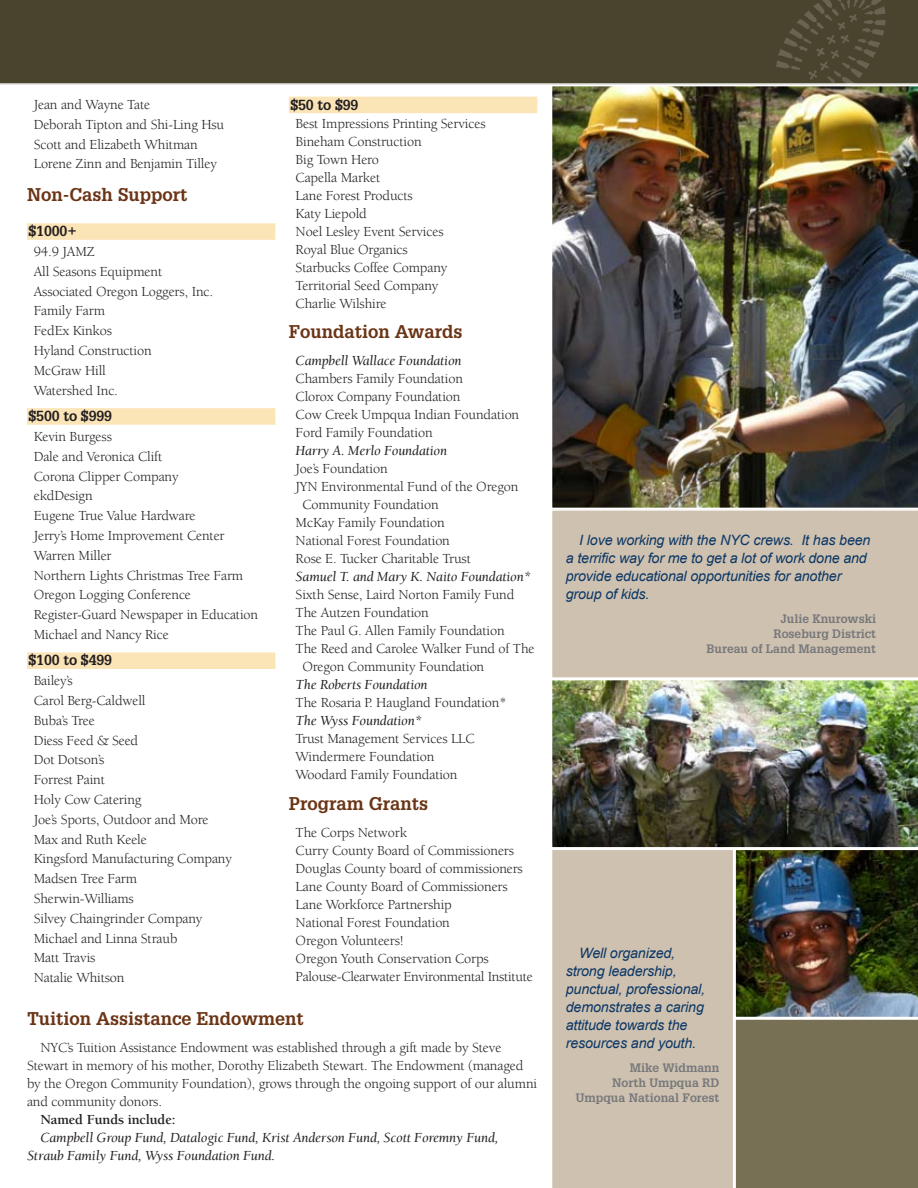
<style>
.page{position:relative;width:918px;height:1188px;background:#fff}
.page>*{position:absolute;margin:0;border:0;box-sizing:border-box;transform-origin:0 0}
.t1{font:700 18px "Glypha";color:#6b3415}
.t2{font:14.25px/19.8px "Berkeley";letter-spacing:-.01em;color:#231f20}
.t3{font:italic 14.25px/18px "Arial";letter-spacing:-.01em;color:#0c3765}
.t4{font:italic 14.25px/18px "Berkeley";letter-spacing:-.01em;color:#231f20}
.t5{font:700 14.25px "Glypha";letter-spacing:-.01em;color:#231f20}
.t6{font:700 14.25px "Berkeley";letter-spacing:-.01em;color:#231f20}
.t7{font:700 12px/15px "Glypha";color:#77787b;text-align:right}
</style>
<div class="page">
<img style="left:552px;top:680px;width:366px;height:168px">
<img style="left:552px;top:86px;width:366px;height:422px">
<div style="left:0;top:0;width:918px;height:85px;background:#49442e"></div>
<div style="left:27px;top:223px;width:248px;height:17px;background:#fbe4b6"></div>
<div style="left:27px;top:408px;width:248px;height:17px;background:#fbe4b6"></div>
<div style="left:27px;top:652px;width:248px;height:17px;background:#fbe4b6"></div>
<div style="left:289px;top:97px;width:248px;height:16px;background:#fbe4b6"></div>
<div style="left:552px;top:850px;width:181px;height:338px;background:#cec1b0"></div>
<div style="left:551px;top:509px;width:367px;height:169px;background:#cec1b0"></div>
<img style="left:735px;top:850px;width:183px;height:338px">
<p class="t2" style="left:34px;top:95px;width:192px">Jean and Wayne Tate<br>Deborah Tipton and Shi-Ling Hsu<br>Scott and Elizabeth Whitman<br>Lorene Zinn and Benjamin Tilley</p>
<p class="t1" style="left:27px;top:183px;width:162px">Non-Cash Support</p>
<p class="t5" style="left:28px;top:222px;width:50px">$1000+</p>
<p class="t2" style="left:34px;top:242px;width:181px">94.9 JAMZ<br>All Seasons Equipment<br>Associated Oregon Loggers, Inc.<br>Family Farm<br>FedEx Kinkos<br>Hyland Construction<br>McGraw Hill<br>Watershed Inc.</p>
<p class="t5" style="left:28px;top:407px;width:85px">$500 to $999</p>
<p class="t2" style="left:34px;top:427px;width:226px">Kevin Burgess<br>Dale and Veronica Clift<br>Corona Clipper Company<br>ekdDesign<br>Eugene True Value Hardware<br>Jerry’s Home Improvement Center<br>Warren Miller<br>Northern Lights Christmas Tree Farm<br>Oregon Logging Conference<br>Register-Guard Newspaper in Education<br>Michael and Nancy Rice</p>
<p class="t5" style="left:28px;top:652px;width:85px">$100 to $499</p>
<p class="t2" style="left:34px;top:671px;width:200px">Bailey’s<br>Carol Berg-Caldwell<br>Buba’s Tree<br>Diess Feed &amp; Seed<br>Dot Dotson’s<br>Forrest Paint<br>Holy Cow Catering<br>Joe’s Sports, Outdoor and More<br>Max and Ruth Keele<br>Kingsford Manufacturing Company<br>Madsen Tree Farm<br>Sherwin-Williams<br>Silvey Chaingrinder Company<br>Michael and Linna Straub<br>Matt Travis<br>Natalie Whitson</p>
<p class="t5" style="left:290px;top:96px;width:70px">$50 to $99</p>
<p class="t2" style="left:296px;top:114px;width:191px;line-height:18px">Best Impressions Printing Services<br>Bineham Construction<br>Big Town Hero<br>Capella Market<br>Lane Forest Products<br>Katy Liepold<br>Noel Lesley Event Services<br>Royal Blue Organics<br>Starbucks Coffee Company<br>Territorial Seed Company<br>Charlie Wilshire</p>
<p class="t1" style="left:289px;top:321px;width:175px">Foundation Awards</p>
<p class="t4" style="left:296px;top:352px;width:167px">Campbell Wallace Foundation</p>
<p class="t2" style="left:296px;top:370px;width:225px;line-height:18px">Chambers Family Foundation<br>Clorox Company Foundation<br>Cow Creek Umpqua Indian Foundation<br>Ford Family Foundation</p>
<p class="t4" style="left:296px;top:442px;width:153px">Harry A. Merlo Foundation</p>
<p class="t2" style="left:296px;top:459px;width:94px">Joe’s Foundation</p>
<p class="t2" style="left:296px;top:477px;width:224px">JYN Environmental Fund of the Oregon</p>
<p class="t2" style="left:302px;top:495px;width:138px">Community Foundation</p>
<p class="t2" style="left:296px;top:513px;width:151px">McKay Family Foundation</p>
<p class="t2" style="left:296px;top:531px;width:156px">National Forest Foundation</p>
<p class="t2" style="left:296px;top:549px;width:177px">Rose E. Tucker Charitable Trust</p>
<p class="t4" style="left:296px;top:568px;width:237px">Samuel T. and Mary K. Naito Foundation*</p>
<p class="t2" style="left:296px;top:585px;width:220px">Sixth Sense, Laird Norton Family Fund</p>
<p class="t2" style="left:296px;top:603px;width:135px">The Autzen Foundation</p>
<p class="t2" style="left:296px;top:621px;width:211px">The Paul G. Allen Family Foundation</p>
<p class="t2" style="left:296px;top:639px;width:240px">The Reed and Carolee Walker Fund of The</p>
<p class="t2" style="left:302px;top:657px;width:183px">Oregon Community Foundation</p>
<p class="t4" style="left:296px;top:676px;width:134px">The Roberts Foundation</p>
<p class="t2" style="left:296px;top:693px;width:212px">The Rosaria P. Haugland Foundation*</p>
<p class="t4" style="left:296px;top:712px;width:128px">The Wyss Foundation*</p>
<p class="t2" style="left:296px;top:730px;width:181px;line-height:18px">Trust Management Services LLC<br>Windermere Foundation<br>Woodard Family Foundation</p>
<p class="t1" style="left:289px;top:792px;width:141px">Program Grants</p>
<p class="t2" style="left:296px;top:824px;width:239px;line-height:18px">The Corps Network<br>Curry County Board of Commissioners<br>Douglas County board of commissioners<br>Lane County Board of Commissioners<br>Lane Workforce Partnership<br>National Forest Foundation<br>Oregon Volunteers!<br>Oregon Youth Conservation Corps<br>Palouse-Clearwater Environmental Institute</p>
<p class="t1" style="left:27px;top:1008px;width:278px">Tuition Assistance Endowment</p>
<p class="t2" style="left:27px;top:1039px;width:512px;line-height:18px;text-indent:13px">NYC’s Tuition Assistance Endowment was established through a gift made by Steve Stewart in memory of his mother, Dorothy Elizabeth Stewart. The Endowment (managed by the Oregon Community Foundation), grows through the ongoing support of our alumni and community donors.</p>
<p class="t6" style="left:40px;top:1112px;width:137px">Named Funds include:</p>
<p class="t4" style="left:27px;top:1129px;width:473px;text-indent:13px">Campbell Group Fund, Datalogic Fund, Krist Anderson Fund, Scott Foremny Fund,<br>Straub Family Fund, Wyss Foundation Fund.</p>
<p class="t3" style="left:566px;top:531px;width:306px;text-indent:13px">I love working with the NYC crews. It has been a terrific way for me to get a lot of work done and provide educational opportunities for another group of kids.</p>
<p class="t7" style="left:707px;top:611px;width:171px">Julie Knurowski<br>Roseburg District<br>Bureau of Land Management</p>
<p class="t3" style="left:566px;top:944px;width:141px;text-indent:13px">Well organized, strong leadership, punctual, professional, demonstrates a caring attitude towards the resources and youth.</p>
<p class="t7" style="left:576px;top:1060px;width:145px">Mike Widmann<br>North Umpqua RD<br>Umpqua National Forest</p>
</div>
